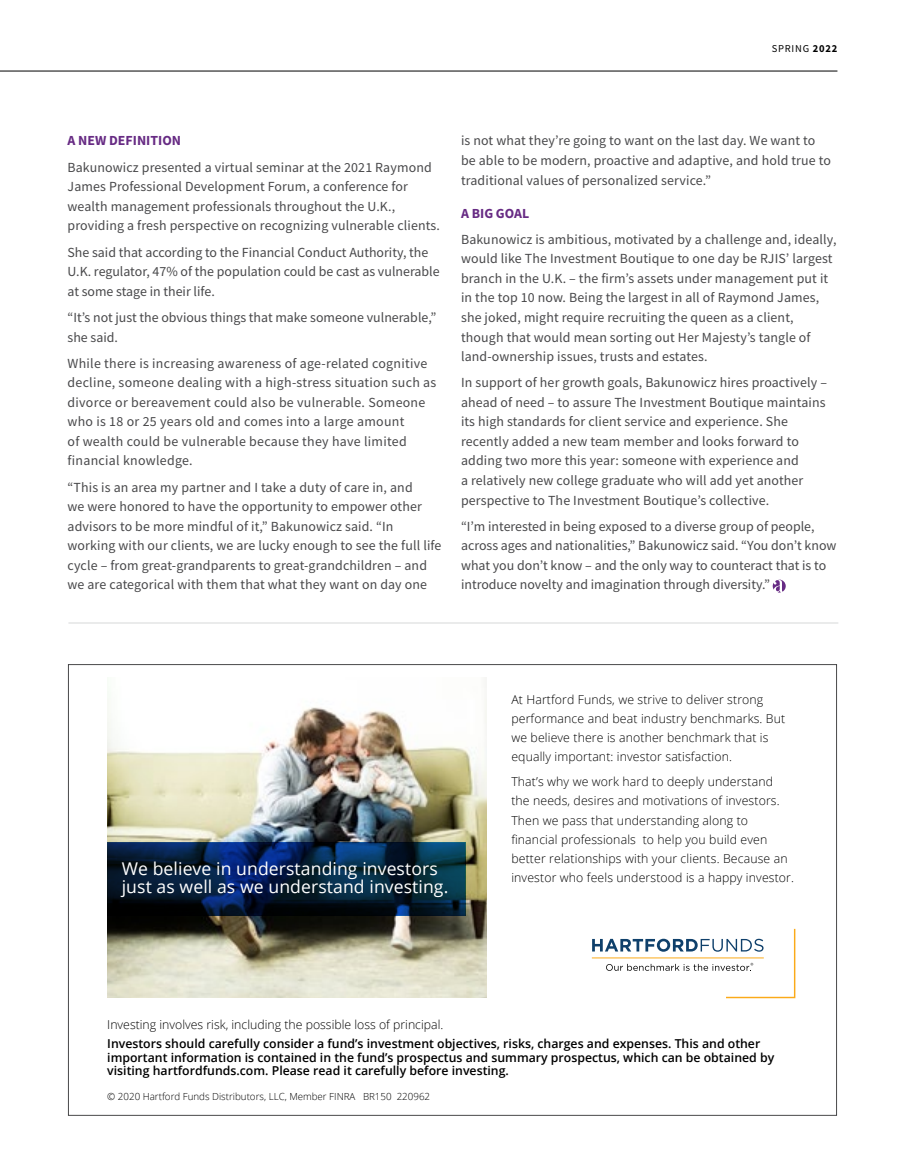
<style>
.page{position:relative;width:905px;height:1175px;background:#fff}
.page>*{position:absolute;margin:0;border:0;box-sizing:border-box;transform-origin:0 0}
.t1{font:17.55px/18.1px "Open Sans";letter-spacing:.005em;color:#fff}
.t2{font:13.8px/19.5px "Source Sans Pro";letter-spacing:.01em;color:#48484a}
.t3{font:700 13.8px "Source Sans Pro";color:#672b84}
.t4{font:300 12.3px/19px "Open Sans";letter-spacing:.01em;color:#000}
.t5{font:600 12.3px/13.6px "Open Sans";color:#000}
.t6{font:10.5px "Source Sans Pro";letter-spacing:.075em;color:#000}
.t7{font:300 9.75px "Open Sans";color:#000}
.s1{font-weight:700;font-size:10.65px}
</style>
<div class="page">
<hr style="left:0;top:71px;width:837px;height:1px;background:#000">
<svg style="left:772px;top:579px;width:13px;height:13px"></svg>
<hr style="left:68px;top:622px;width:770px;height:1px;background:#b2b4b6">
<img style="left:107px;top:677px;width:380px;height:320px">
<svg style="left:107px;top:842px;width:358px;height:73px;background:#041f3e"></svg>
<svg style="left:592px;top:928px;width:204px;height:71px"></svg>
<p class="t6" style="left:771px;top:41px;width:67px">SPRING <span class="s1">2022</span></p>
<p class="t3" style="left:68px;top:131px;width:115px">A NEW DEFINITION</p>
<p class="t2" style="left:68px;top:157px;width:374px">Bakunowicz presented a virtual seminar at the 2021 Raymond James Professional Development Forum, a conference for wealth management professionals throughout the U.K., providing a fresh perspective on recognizing vulnerable clients.</p>
<p class="t2" style="left:68px;top:242px;width:373px">She said that according to the Financial Conduct Authority, the<br>U.K. regulator, 47% of the population could be cast as vulnerable at some stage in their life.</p>
<p class="t2" style="left:68px;top:307px;width:370px">“It’s not just the obvious things that make someone vulnerable,” she said.</p>
<p class="t2" style="left:68px;top:353px;width:370px">While there is increasing awareness of age-related cognitive decline, someone dealing with a high-stress situation such as divorce or bereavement could also be vulnerable. Someone who is 18 or 25 years old and comes into a large amount<br>of wealth could be vulnerable because they have limited financial knowledge.</p>
<p class="t2" style="left:68px;top:477px;width:375px">“This is an area my partner and I take a duty of care in, and<br>we were honored to have the opportunity to empower other advisors to be more mindful of it,” Bakunowicz said. “In working with our clients, we are lucky enough to see the full life cycle – from great-grandparents to great-grandchildren – and we are categorical with them that what they want on day one</p>
<p class="t2" style="left:461px;top:131px;width:371px">is not what they’re going to want on the last day. We want to be able to be modern, proactive and adaptive, and hold true to traditional values of personalized service.”</p>
<p class="t3" style="left:461px;top:204px;width:70px">A BIG GOAL</p>
<p class="t2" style="left:461px;top:229px;width:377px">Bakunowicz is ambitious, motivated by a challenge and, ideally, would like The Investment Boutique to one day be RJIS’ largest branch in the U.K. – the firm’s assets under management put it in the top 10 now. Being the largest in all of Raymond James, she joked, might require recruiting the queen as a client, though that would mean sorting out Her Majesty’s tangle of land-ownership issues, trusts and estates.</p>
<p class="t2" style="left:461px;top:373px;width:367px">In support of her growth goals, Bakunowicz hires proactively – ahead of need – to assure The Investment Boutique maintains its high standards for client service and experience. She recently added a new team member and looks forward to adding two more this year: someone with experience and<br>a relatively new college graduate who will add yet another perspective to The Investment Boutique’s collective.</p>
<p class="t2" style="left:461px;top:516px;width:377px">“I’m interested in being exposed to a diverse group of people, across ages and nationalities,” Bakunowicz said. “You don’t know what you don’t know – and the only way to counteract that is to introduce novelty and imagination through diversity.”</p>
<p class="t1" style="left:122px;top:858px;width:328px">We believe in understanding investors just as well as we understand investing.</p>
<p class="t4" style="left:511px;top:689px;width:275px">At Hartford Funds, we strive to deliver strong performance and beat industry benchmarks. But we believe there is another benchmark that is equally important: investor satisfaction.</p>
<p class="t4" style="left:511px;top:772px;width:284px">That’s why we work hard to deeply understand the needs, desires and motivations of investors.<br>Then we pass that understanding along to financial professionals to help you build even better relationships with your clients. Because an investor who feels understood is a happy investor.</p>
<p class="t4" style="left:107px;top:1014px;width:337px">Investing involves risk, including the possible loss of principal.</p>
<p class="t5" style="left:107px;top:1036px;width:668px">Investors should carefully consider a fund’s investment objectives, risks, charges and expenses. This and other important information is contained in the fund’s prospectus and summary prospectus, which can be obtained by visiting hartfordfunds.com. Please read it carefully before investing.</p>
<p class="t7" style="left:107px;top:1090px;width:324px">© 2020 Hartford Funds Distributors, LLC, Member FINRA BR150 220962</p>
</div>
